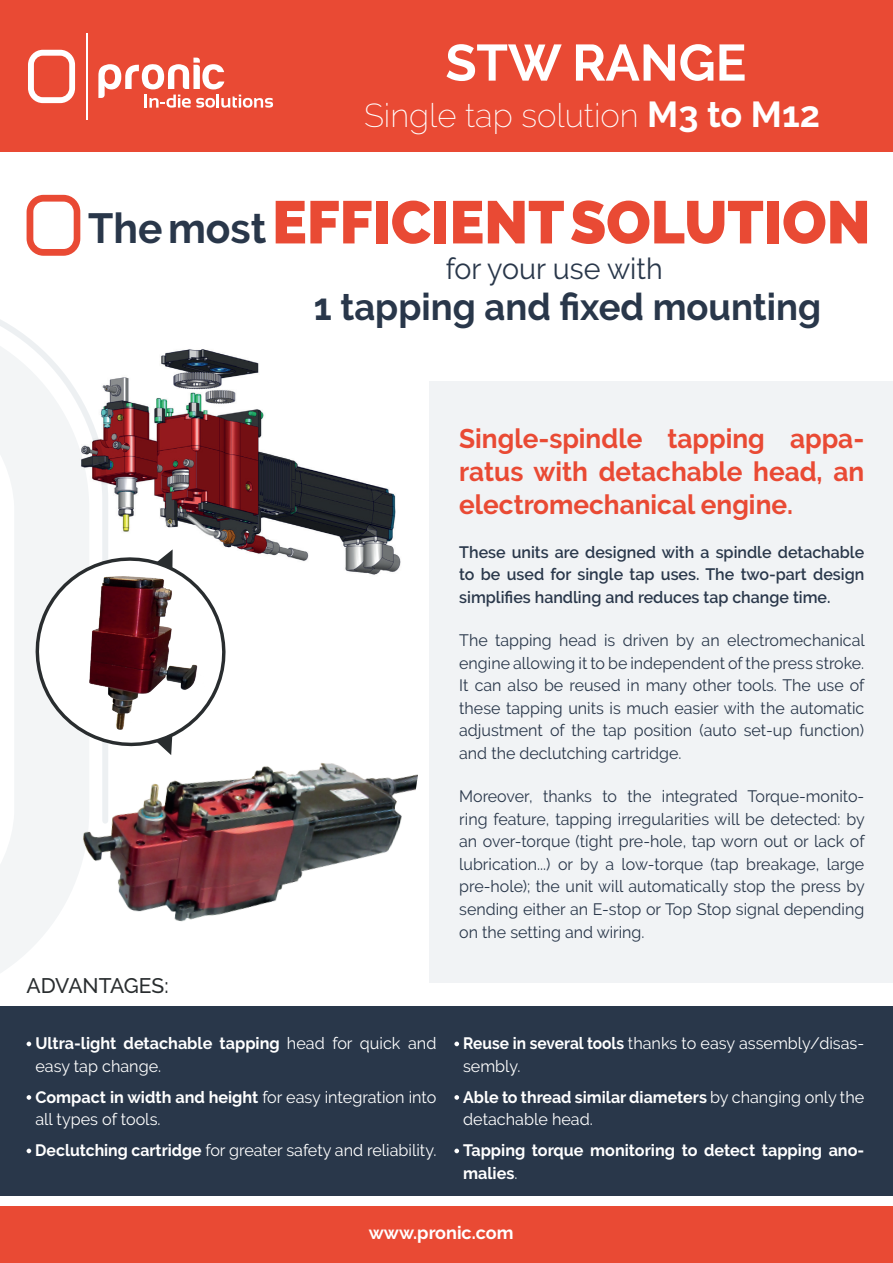
<style>
.page{position:relative;width:893px;height:1263px;background:#fff}
.page>*{position:absolute;margin:0;border:0;box-sizing:border-box;transform-origin:0 0}
.t1{font:900 60px "Raleway";color:#e94a34}
.t2{font:700 51px "Raleway";color:#fff}
.t3{font:700 37.5px "Raleway";color:#29374a}
.t4{font:200 33px "Raleway";color:#fff}
.t5{font:29.55px "Raleway";color:#29374a}
.t6{font:700 27px/33px "Raleway";color:#e94a34;text-align:justify}
.t7{font:500 21px "Raleway";color:#292d2f}
.t8{font:700 18px "Raleway";color:#fff}
.t9{font:16.5px/22.5px "Raleway";color:#29374a;text-align:justify}
.t10{font:16.5px/22.5px "Raleway";color:#fff}
.t11{font:600 16.5px/22.5px "Raleway";color:#29374a;text-align:justify}
.t12{font:700 16.5px/22.5px "Raleway";color:#fff}
.s1{font-weight:700;font-size:36px}
.s2{font-weight:700;font-size:42px;color:#29374a}
.s3{font-weight:700}
.s4{font-weight:400}
</style>
<div class="page">
<div style="left:0;top:0;width:893px;height:152px;background:#e94a34"></div>
<svg style="left:28px;top:50px;width:47px;height:53px"></svg>
<hr style="left:86px;top:33px;width:2px;height:87px;background:#fff">
<svg style="left:98px;top:58px;width:175px;height:50px"></svg>
<div style="left:0;top:1006px;width:893px;height:189px;background:#29374a"></div>
<div style="left:429px;top:382px;width:464px;height:601px;background:#f1f3f5"></div>
<svg style="left:27px;top:195px;width:53px;height:61px"></svg>
<svg style="left:0;top:319px;width:63px;height:654px"></svg>
<img style="left:63px;top:349px;width:338px;height:226px">
<img style="left:55px;top:762px;width:363px;height:211px">
<svg style="left:20px;top:546px;width:221px;height:216px"></svg>
<svg style="left:24px;top:546px;width:213px;height:211px"></svg>
<svg style="left:27px;top:1041px;width:4px;height:5px"></svg>
<svg style="left:27px;top:1095px;width:4px;height:5px"></svg>
<svg style="left:27px;top:1148px;width:4px;height:5px"></svg>
<svg style="left:454px;top:1041px;width:5px;height:5px"></svg>
<svg style="left:454px;top:1095px;width:5px;height:5px"></svg>
<svg style="left:454px;top:1148px;width:5px;height:5px"></svg>
<div style="left:0;top:1206px;width:893px;height:57px;background:#e94a34"></div>
<h2 class="t2" style="left:445px;top:34px;width:302px">STW RANGE</h2>
<h3 class="t4" style="left:364px;top:96px;width:458px">Single tap solution <span class="s1">M3 to M12</span></h3>
<h1 class="t1" style="left:88px;top:187px;width:784px"><span class="s2">The most</span> EFFICIENT SOLUTION</h1>
<h3 class="t5" style="left:446px;top:252px;width:219px">for your use with</h3>
<h3 class="t3" style="left:314px;top:285px;width:509px">1 tapping and fixed mounting</h3>
<p class="t7" style="left:27px;top:973px;width:144px">ADVANTAGES:</p>
<p class="t10" style="left:35px;top:1032px;width:403px"><span class="s3">Ultra-light detachable tapping</span> head for quick and easy tap change.</p>
<p class="t10" style="left:35px;top:1086px;width:403px"><span class="s3">Compact in width and height</span> for easy integration into all types of tools.</p>
<p class="t10" style="left:35px;top:1139px;width:403px"><span class="s3">Declutching cartridge</span> for greater safety and reliability.</p>
<h3 class="t6" style="left:459px;top:422px;width:407px">Single-spindle tapping appa&shy;ratus with detachable head, an electromechanical engine.</h3>
<p class="t11" style="left:459px;top:541px;width:407px">These units are designed with a spindle detachable to be used for single tap uses. The two-part design simplifies handling and reduces tap change time.</p>
<p class="t9" style="left:459px;top:629px;width:407px">The tapping head is driven by an electromechanical engine allowing it to be independent of the press stroke.<br>It can also be reused in many other tools. The use of these tapping units is much easier with the automatic adjustment of the tap position (auto set-up function) and the declutching cartridge.</p>
<p class="t9" style="left:459px;top:785px;width:407px">Moreover, thanks to the integrated Torque-monito&shy;ring feature, tapping irregularities will be detected: by an over-torque (tight pre-hole, tap worn out or lack of lubrication...) or by a low-torque (tap breakage, large pre-hole); the unit will automatically stop the press by sending either an E-stop or Top Stop signal depending on the setting and wiring.</p>
<p class="t10" style="left:463px;top:1032px;width:403px"><span class="s3">Reuse in several tools</span> thanks to easy assembly/disas&shy;sembly.</p>
<p class="t10" style="left:463px;top:1086px;width:403px"><span class="s3">Able to thread similar diameters</span> by changing only the detachable head.</p>
<p class="t12" style="left:463px;top:1139px;width:403px">Tapping torque monitoring to detect tapping ano&shy;malies<span class="s4">.</span></p>
<p class="t8" style="left:369px;top:1222px;width:146px">www.pronic.com</p>
</div>
